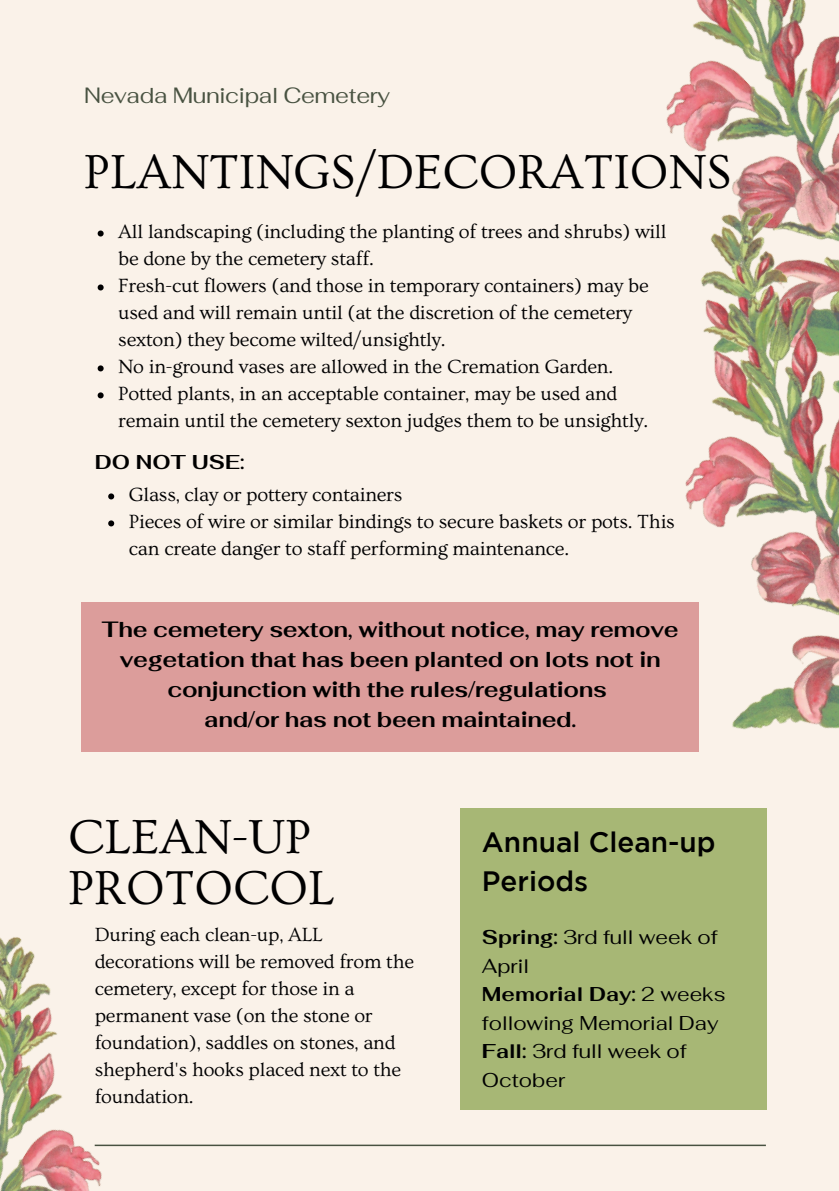
<style>
.page{position:relative;width:839px;height:1191px;background:#fff}
.page>*{position:absolute;margin:0;border:0;box-sizing:border-box;transform-origin:0 0}
.t1{font:50px/51.8px "Ovo";color:#000001}
.t2{font:500 28px/39px "Gotham";color:#000}
.t3{font:700 22px/30px "Fahkwang";letter-spacing:-.015em;color:#000;text-align:center}
.t4{font:22px "Fahkwang";letter-spacing:-.015em;color:#485241}
.t5{font:20px/27px "Ovo";letter-spacing:-.01em;color:#000001}
.t6{font:20px/28.4px "Fahkwang";color:#000001}
.t7{font:700 20px "Fahkwang";color:#000}
.s1{font-weight:700}
</style>
<div class="page">
<div style="left:0;top:0;width:838px;height:1190px;background:#faf2e9"></div>
<img style="left:0;top:937px;width:280px;height:254px">
<img style="left:453px;top:0;width:385px;height:603px">
<svg style="left:98px;top:231px;width:6px;height:6px"></svg>
<svg style="left:98px;top:284px;width:6px;height:6px"></svg>
<svg style="left:98px;top:365px;width:6px;height:6px"></svg>
<svg style="left:98px;top:392px;width:6px;height:6px"></svg>
<img style="left:472px;top:190px;width:366px;height:849px">
<img style="left:699px;top:729px;width:13px;height:22px">
<img style="left:699px;top:603px;width:13px;height:19px">
<div style="left:81px;top:603px;width:618px;height:148px;background:#dc9d9b"></div>
<div style="left:460px;top:809px;width:306px;height:301px;background:#a7b775"></div>
<svg style="left:108px;top:493px;width:6px;height:6px"></svg>
<svg style="left:108px;top:520px;width:6px;height:6px"></svg>
<hr style="left:95px;top:1145px;width:670px;height:1px;background:#485241">
<h3 class="t4" style="left:84px;top:80px;width:307px">Nevada Municipal Cemetery</h3>
<p class="t1" style="left:84px;top:147px;width:649px">PLANTINGS/DECORATIONS</p>
<p class="t5" style="left:118px;top:218px;width:549px">All landscaping (including the planting of trees and shrubs) will be done by the cemetery staff.</p>
<p class="t5" style="left:118px;top:272px;width:532px">Fresh-cut flowers (and those in temporary containers) may be used and will remain until (at the discretion of the cemetery sexton) they become wilted/unsightly.</p>
<h1 class="t5" style="left:118px;top:353px;width:496px">No in-ground vases are allowed in the Cremation Garden.</h1>
<p class="t5" style="left:118px;top:380px;width:531px">Potted plants, in an acceptable container, may be used and remain until the cemetery sexton judges them to be unsightly.</p>
<p class="t7" style="left:95px;top:449px;width:151px">DO NOT USE:</p>
<p class="t5" style="left:129px;top:481px;width:275px">Glass, clay or pottery containers</p>
<h4 class="t5" style="left:129px;top:508px;width:547px">Pieces of wire or similar bindings to secure baskets or pots. This can create danger to staff performing maintenance.</h4>
<p class="t3" style="left:102px;top:614px;width:578px">The cemetery sexton, without notice, may remove vegetation that has been planted on lots not in conjunction with the rules/regulations<br>and/or has not been maintained.</p>
<h1 class="t1" style="left:68px;top:812px;width:268px">CLEAN-UP<br>PROTOCOL</h1>
<h2 class="t5" style="left:95px;top:921px;width:321px">During each clean-up, ALL decorations will be removed from the cemetery, except for those in a permanent vase (on the stone or foundation), saddles on stones, and shepherd's hooks placed next to the foundation.</h2>
<p class="t2" style="left:482px;top:825px;width:235px">Annual Clean-up<br>Periods</p>
<p class="t6" style="left:482px;top:923px;width:237px"><span class="s1">Spring:</span> 3rd full week of<br>April</p>
<p class="t6" style="left:482px;top:980px;width:245px"><span class="s1">Memorial Day:</span> 2 weeks following Memorial Day</p>
<p class="t6" style="left:482px;top:1037px;width:206px"><span class="s1">Fall:</span> 3rd full week of<br>October</p>
</div>
